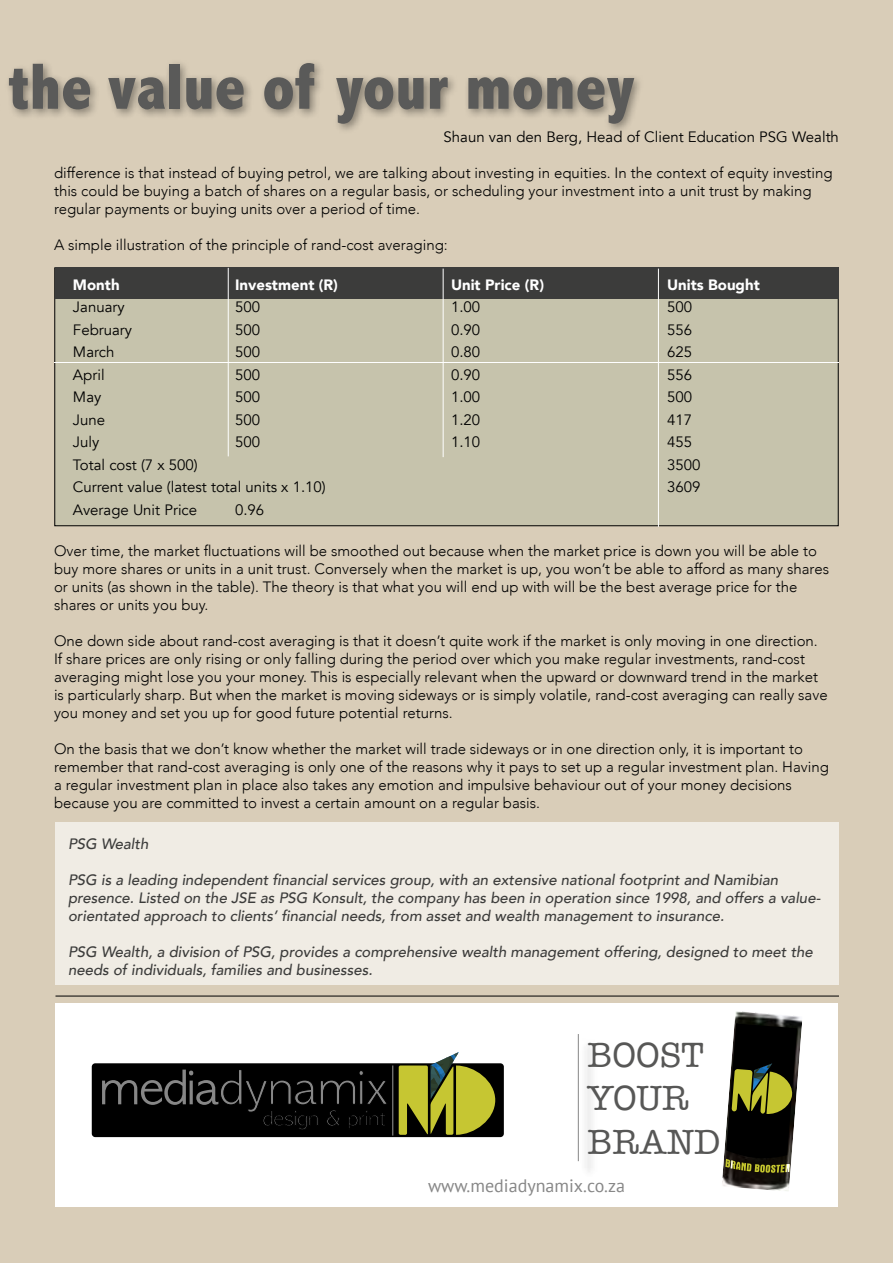
<style>
.page{position:relative;width:893px;height:1263px;background:#d9cdb8}
.page>*{position:absolute;margin:0;border:0;box-sizing:border-box;transform-origin:0 0}
.t1{font:800 condensed 66px "Abadi";color:#5a5a59}
.t2{font:36px/43.2px "American Typewriter";color:#575756}
.t3{font:18px "PT Sans";color:#878787}
.t4{font:300 15px/18px "Avenir";color:#000}
.t5{font:italic 500 15px/18px "Avenir";color:#3c3c3b}
.t6{font:15px "Avenir";color:#000}
.t7{font:900 15px "Avenir";color:#fff}
</style>
<div class="page">
<div style="left:55px;top:822px;width:783px;height:163px;background:#f0ece4"></div>
<div style="left:55px;top:268px;width:783px;height:258px;background:#c6c3ac"></div>
<div style="left:55px;top:268px;width:783px;height:31px;background:#3c3c3b"></div>
<div style="left:0;top:58px;width:644px;height:77px;background:#000;opacity:.39"></div>
<hr style="left:228px;top:268px;width:1px;height:188px;background:#fff">
<hr style="left:443px;top:269px;width:1px;height:188px;background:#fff">
<hr style="left:658px;top:269px;width:1px;height:258px;background:#fff">
<hr style="left:54px;top:362px;width:785px;height:1px;background:#fff">
<div style="left:56px;top:1003px;width:782px;height:204px;background:#fff"></div>
<div style="left:580px;top:1038px;width:17px;height:140px;background:#f6f6f6"></div>
<hr style="left:578px;top:1034px;width:1px;height:127px;background:#878787">
<div style="left:92px;top:1063px;width:412px;height:74px;background:#000;border-radius:3px"></div>
<hr style="left:392px;top:1065px;width:1px;height:70px;background:#9d9d9c">
<svg style="left:102px;top:1069px;width:285px;height:61px"></svg>
<svg style="left:399px;top:1052px;width:96px;height:83px"></svg>
<svg style="left:722px;top:1011px;width:80px;height:180px"></svg>
<hr style="left:56px;top:996px;width:783px;height:1px;background:#000">
<h1 class="t1" style="left:8px;top:48px;width:628px">the value of your money</h1>
<p class="t6" style="left:444px;top:128px;width:397px">Shaun van den Berg, Head of Client Education PSG Wealth</p>
<p class="t4" style="left:54px;top:163px;width:780px">difference is that instead of buying petrol, we are talking about investing in equities. In the context of equity investing this could be buying a batch of shares on a regular basis, or scheduling your investment into a unit trust by making regular payments or buying units over a period of time.</p>
<p class="t4" style="left:54px;top:235px;width:395px">A simple illustration of the principle of rand-cost averaging:</p>
<p class="t7" style="left:73px;top:272px;width:48px">Month</p>
<p class="t7" style="left:235px;top:272px;width:105px">Investment (R)</p>
<p class="t7" style="left:451px;top:272px;width:95px">Unit Price (R)</p>
<p class="t7" style="left:667px;top:272px;width:94px">Units Bought</p>
<p class="t6" style="left:73px;top:298px;width:53px">January</p>
<p class="t6" style="left:235px;top:298px;width:27px">500</p>
<p class="t6" style="left:451px;top:298px;width:31px">1.00</p>
<p class="t6" style="left:667px;top:298px;width:27px">500</p>
<p class="t6" style="left:73px;top:321px;width:61px">February</p>
<p class="t6" style="left:235px;top:321px;width:27px">500</p>
<p class="t6" style="left:451px;top:321px;width:31px">0.90</p>
<p class="t6" style="left:667px;top:321px;width:27px">556</p>
<p class="t6" style="left:73px;top:343px;width:43px">March</p>
<p class="t6" style="left:235px;top:343px;width:27px">500</p>
<p class="t6" style="left:451px;top:343px;width:31px">0.80</p>
<p class="t6" style="left:667px;top:343px;width:27px">625</p>
<p class="t6" style="left:73px;top:366px;width:33px">April</p>
<p class="t6" style="left:235px;top:366px;width:27px">500</p>
<p class="t6" style="left:451px;top:366px;width:31px">0.90</p>
<p class="t6" style="left:667px;top:366px;width:27px">556</p>
<p class="t6" style="left:73px;top:388px;width:30px">May</p>
<p class="t6" style="left:235px;top:388px;width:27px">500</p>
<p class="t6" style="left:451px;top:388px;width:31px">1.00</p>
<p class="t6" style="left:667px;top:388px;width:27px">500</p>
<p class="t6" style="left:73px;top:411px;width:34px">June</p>
<p class="t6" style="left:235px;top:411px;width:27px">500</p>
<p class="t6" style="left:451px;top:411px;width:31px">1.20</p>
<p class="t6" style="left:667px;top:411px;width:27px">417</p>
<p class="t6" style="left:73px;top:433px;width:28px">July</p>
<p class="t6" style="left:235px;top:433px;width:27px">500</p>
<p class="t6" style="left:451px;top:433px;width:31px">1.10</p>
<p class="t6" style="left:667px;top:433px;width:27px">455</p>
<p class="t6" style="left:73px;top:456px;width:126px">Total cost (7 x 500)</p>
<p class="t6" style="left:667px;top:456px;width:35px">3500</p>
<p class="t6" style="left:73px;top:478px;width:254px">Current value (latest total units x 1.10)</p>
<p class="t6" style="left:667px;top:478px;width:35px">3609</p>
<p class="t6" style="left:73px;top:501px;width:126px">Average Unit Price</p>
<p class="t6" style="left:235px;top:501px;width:31px">0.96</p>
<p class="t4" style="left:54px;top:541px;width:777px">Over time, the market fluctuations will be smoothed out because when the market price is down you will be able to buy more shares or units in a unit trust. Conversely when the market is up, you won’t be able to afford as many shares or units (as shown in the table). The theory is that what you will end up with will be the best average price for the shares or units you buy.</p>
<p class="t4" style="left:54px;top:631px;width:775px">One down side about rand-cost averaging is that it doesn’t quite work if the market is only moving in one direction.<br>If share prices are only rising or only falling during the period over which you make regular investments, rand-cost averaging might lose you your money. This is especially relevant when the upward or downward trend in the market is particularly sharp. But when the market is moving sideways or is simply volatile, rand-cost averaging can really save you money and set you up for good future potential returns.</p>
<p class="t4" style="left:54px;top:739px;width:776px">On the basis that we don’t know whether the market will trade sideways or in one direction only, it is important to remember that rand-cost averaging is only one of the reasons why it pays to set up a regular investment plan. Having a regular investment plan in place also takes any emotion and impulsive behaviour out of your money decisions because you are committed to invest a certain amount on a regular basis.</p>
<p class="t5" style="left:68px;top:835px;width:82px">PSG Wealth</p>
<p class="t5" style="left:68px;top:871px;width:754px">PSG is a leading independent financial services group, with an extensive national footprint and Namibian presence. Listed on the JSE as PSG Konsult, the company has been in operation since 1998, and offers a value&shy;orientated approach to clients’ financial needs, from asset and wealth management to insurance.</p>
<p class="t5" style="left:68px;top:943px;width:746px">PSG Wealth, a division of PSG, provides a comprehensive wealth management offering, designed to meet the needs of individuals, families and businesses.</p>
<h2 class="t2" style="left:587px;top:1032px;width:134px">BOOST<br>YOUR<br>BRAND</h2>
<p class="t3" style="left:428px;top:1174px;width:198px">www.mediadynamix.co.za</p>
</div>
